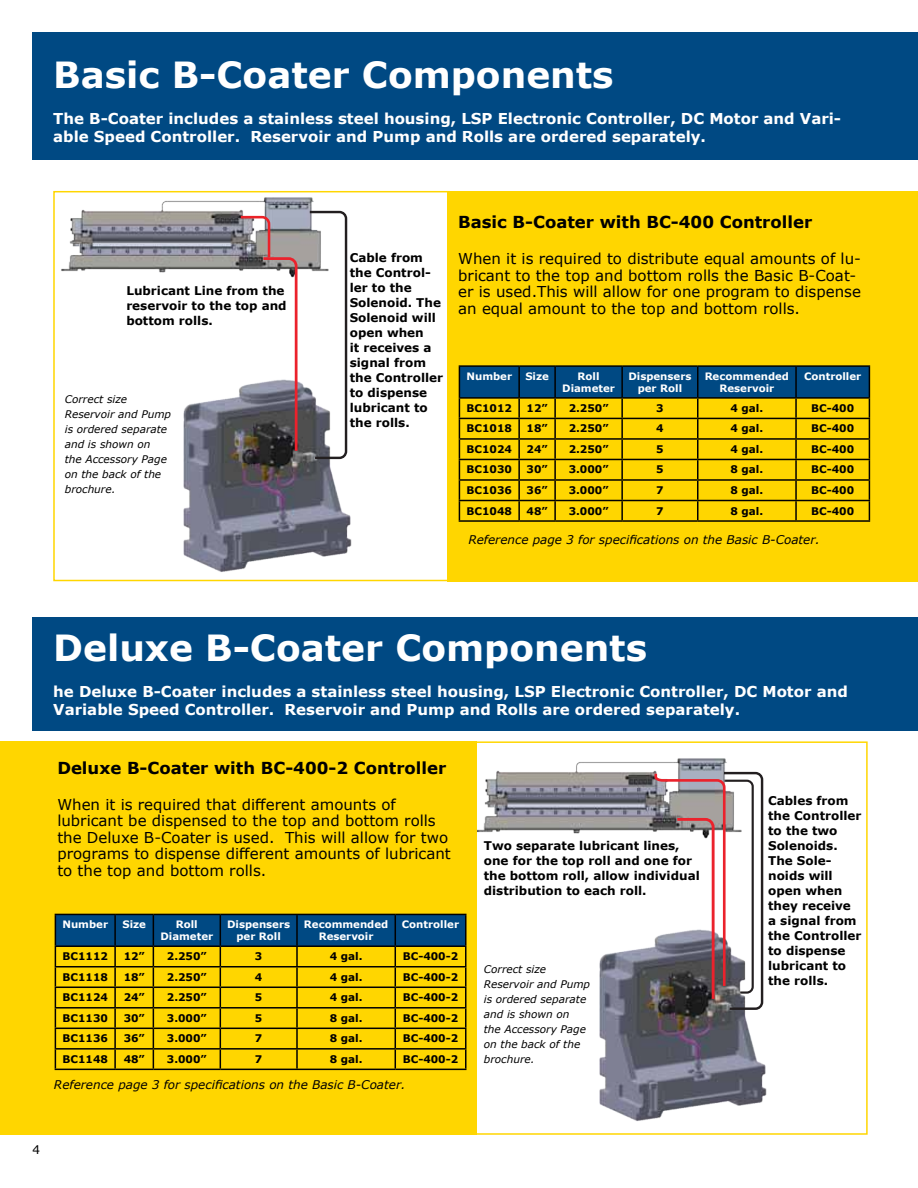
<style>
.page{position:relative;width:918px;height:1188px;background:#fff}
.page>*{position:absolute;margin:0;border:0;box-sizing:border-box;transform-origin:0 0}
.t1{font:700 36px "Verdana";color:#fff}
.t2{font:700 16.5px "Verdana";color:#000}
.t3{font:15px/16.5px "Verdana";color:#000}
.t4{font:700 15px/18px "Verdana";color:#fff}
.t5{font:700 12px/15px "Verdana";color:#000}
.t6{font:italic 12px "Verdana";color:#000}
.t7{font:12px "Verdana";color:#000}
.t8{font:700 10.5px "Verdana";color:#000}
.t9{font:italic 10.5px/15px "Verdana";color:#000}
.t10{font:700 10.2px/12px "Verdana";color:#fff;text-align:center}
</style>
<div class="page">
<div style="left:469px;top:741px;width:399px;height:394px;border:2px solid #ffd600"></div>
<div style="left:53px;top:191px;width:397px;height:390px;border:2px solid #ffd600"></div>
<div style="left:32px;top:32px;width:886px;height:128px;background:#004983"></div>
<div style="left:32px;top:617px;width:886px;height:114px;background:#004983"></div>
<img style="left:61px;top:197px;width:253px;height:76px">
<img style="left:183px;top:382px;width:169px;height:190px">
<svg style="left:307px;top:210px;width:41px;height:250px"></svg>
<svg style="left:238px;top:215px;width:61px;height:239px"></svg>
<img style="left:599px;top:947px;width:168px;height:174px">
<img style="left:476px;top:755px;width:251px;height:87px">
<svg style="left:653px;top:771px;width:112px;height:240px"></svg>
<div style="left:447px;top:191px;width:470px;height:390px;background:#ffd600"></div>
<div style="left:0;top:741px;width:476px;height:394px;background:#ffd600"></div>
<hr style="left:459px;top:365px;width:60px;height:2px;background:#000">
<hr style="left:519px;top:365px;width:36px;height:2px;background:#000">
<hr style="left:555px;top:365px;width:67px;height:2px;background:#000">
<hr style="left:622px;top:365px;width:76px;height:2px;background:#000">
<hr style="left:698px;top:365px;width:98px;height:2px;background:#000">
<hr style="left:796px;top:365px;width:74px;height:2px;background:#000">
<hr style="left:459px;top:520px;width:60px;height:2px;background:#000">
<hr style="left:519px;top:520px;width:36px;height:2px;background:#000">
<hr style="left:555px;top:520px;width:67px;height:2px;background:#000">
<hr style="left:622px;top:520px;width:76px;height:2px;background:#000">
<hr style="left:698px;top:520px;width:98px;height:2px;background:#000">
<hr style="left:796px;top:520px;width:74px;height:2px;background:#000">
<svg style="left:459px;top:366px;width:411px;height:154px"></svg>
<hr style="left:622px;top:500px;width:76px;height:1px;background:#000">
<hr style="left:55px;top:1069px;width:60px;height:1px;background:#000">
<hr style="left:115px;top:1069px;width:38px;height:1px;background:#000">
<hr style="left:153px;top:1069px;width:67px;height:1px;background:#000">
<hr style="left:220px;top:1069px;width:77px;height:1px;background:#000">
<hr style="left:297px;top:1069px;width:98px;height:1px;background:#000">
<hr style="left:395px;top:1069px;width:71px;height:1px;background:#000">
<svg style="left:55px;top:914px;width:411px;height:155px"></svg>
<hr style="left:220px;top:1048px;width:77px;height:2px;background:#000">
<h1 class="t1" style="left:53px;top:50px;width:562px">Basic B-Coater Components</h1>
<p class="t4" style="left:53px;top:110px;width:789px">The B-Coater includes a stainless steel housing, LSP Electronic Controller, DC Motor and Vari&shy;able Speed Controller. Reservoir and Pump and Rolls are ordered separately.</p>
<p class="t5" style="left:126px;top:283px;width:162px">Lubricant Line from the reservoir to the top and bottom rolls.</p>
<p class="t9" style="left:65px;top:392px;width:108px">Correct size<br>Reservoir and Pump is ordered separate and is shown on<br>the Accessory Page on the back of the brochure.</p>
<p class="t5" style="left:350px;top:250px;width:95px">Cable from the Control&shy;ler to the<br>Solenoid. The<br>Solenoid will open when<br>it receives a signal from the Controller to dispense lubricant to the rolls.</p>
<h2 class="t2" style="left:458px;top:210px;width:356px">Basic B-Coater with BC-400 Controller</h2>
<p class="t3" style="left:458px;top:251px;width:404px">When it is required to distribute equal amounts of lu&shy;bricant to the top and bottom rolls the Basic B-Coat&shy;er is used.This will allow for one program to dispense an equal amount to the top and bottom rolls.</p>
<p class="t10" style="left:466px;top:370px;width:47px">Number</p>
<p class="t10" style="left:525px;top:370px;width:25px">Size</p>
<p class="t10" style="left:562px;top:370px;width:54px">Roll<br>Diameter</p>
<p class="t10" style="left:628px;top:370px;width:65px">Dispensers per Roll</p>
<p class="t10" style="left:705px;top:370px;width:86px">Recommended<br>Reservoir</p>
<p class="t10" style="left:804px;top:370px;width:59px">Controller</p>
<p class="t8" style="left:467px;top:401px;width:47px">BC1012</p>
<p class="t8" style="left:527px;top:401px;width:23px">12”</p>
<p class="t8" style="left:569px;top:401px;width:41px">2.250”</p>
<p class="t8" style="left:656px;top:401px;width:9px">3</p>
<p class="t8" style="left:731px;top:401px;width:34px">4 gal.</p>
<p class="t8" style="left:811px;top:401px;width:45px">BC-400</p>
<p class="t8" style="left:467px;top:421px;width:47px">BC1018</p>
<p class="t8" style="left:527px;top:421px;width:23px">18”</p>
<p class="t8" style="left:569px;top:421px;width:41px">2.250”</p>
<p class="t8" style="left:656px;top:421px;width:9px">4</p>
<p class="t8" style="left:731px;top:421px;width:34px">4 gal.</p>
<p class="t8" style="left:811px;top:421px;width:45px">BC-400</p>
<p class="t8" style="left:467px;top:442px;width:47px">BC1024</p>
<p class="t8" style="left:527px;top:442px;width:23px">24”</p>
<p class="t8" style="left:569px;top:442px;width:41px">2.250”</p>
<p class="t8" style="left:656px;top:442px;width:9px">5</p>
<p class="t8" style="left:731px;top:442px;width:34px">4 gal.</p>
<p class="t8" style="left:811px;top:442px;width:45px">BC-400</p>
<p class="t8" style="left:467px;top:462px;width:47px">BC1030</p>
<p class="t8" style="left:527px;top:462px;width:23px">30”</p>
<p class="t8" style="left:569px;top:462px;width:41px">3.000”</p>
<p class="t8" style="left:656px;top:462px;width:9px">5</p>
<p class="t8" style="left:731px;top:462px;width:34px">8 gal.</p>
<p class="t8" style="left:811px;top:462px;width:45px">BC-400</p>
<p class="t8" style="left:467px;top:483px;width:47px">BC1036</p>
<p class="t8" style="left:527px;top:483px;width:23px">36”</p>
<p class="t8" style="left:569px;top:483px;width:41px">3.000”</p>
<p class="t8" style="left:656px;top:483px;width:9px">7</p>
<p class="t8" style="left:731px;top:483px;width:34px">8 gal.</p>
<p class="t8" style="left:811px;top:483px;width:45px">BC-400</p>
<p class="t8" style="left:467px;top:503px;width:47px">BC1048</p>
<p class="t8" style="left:527px;top:503px;width:23px">48”</p>
<p class="t8" style="left:569px;top:503px;width:41px">3.000”</p>
<p class="t8" style="left:656px;top:503px;width:9px">7</p>
<p class="t8" style="left:731px;top:503px;width:34px">8 gal.</p>
<p class="t8" style="left:811px;top:503px;width:45px">BC-400</p>
<p class="t6" style="left:468px;top:531px;width:353px">Reference page 3 for specifications on the Basic B-Coater.</p>
<h1 class="t1" style="left:53px;top:623px;width:595px">Deluxe B-Coater Components</h1>
<p class="t4" style="left:53px;top:682px;width:796px">he Deluxe B-Coater includes a stainless steel housing, LSP Electronic Controller, DC Motor and<br>Variable Speed Controller. Reservoir and Pump and Rolls are ordered separately.</p>
<h2 class="t2" style="left:57px;top:756px;width:390px">Deluxe B-Coater with BC-400-2 Controller</h2>
<p class="t3" style="left:57px;top:796px;width:395px">When it is required that different amounts of lubricant be dispensed to the top and bottom rolls the Deluxe B-Coater is used. This will allow for two programs to dispense different amounts of lubricant to the top and bottom rolls.</p>
<p class="t10" style="left:62px;top:918px;width:47px">Number</p>
<p class="t10" style="left:122px;top:918px;width:25px">Size</p>
<p class="t10" style="left:160px;top:918px;width:54px">Roll<br>Diameter</p>
<p class="t10" style="left:227px;top:918px;width:65px">Dispensers per Roll</p>
<p class="t10" style="left:304px;top:918px;width:86px">Recommended<br>Reservoir</p>
<p class="t10" style="left:402px;top:918px;width:59px">Controller</p>
<p class="t8" style="left:63px;top:949px;width:47px">BC1112</p>
<p class="t8" style="left:124px;top:949px;width:23px">12”</p>
<p class="t8" style="left:167px;top:949px;width:41px">2.250”</p>
<p class="t8" style="left:255px;top:949px;width:9px">3</p>
<p class="t8" style="left:330px;top:949px;width:34px">4 gal.</p>
<p class="t8" style="left:403px;top:949px;width:57px">BC-400-2</p>
<p class="t8" style="left:63px;top:970px;width:47px">BC1118</p>
<p class="t8" style="left:124px;top:970px;width:23px">18”</p>
<p class="t8" style="left:167px;top:970px;width:41px">2.250”</p>
<p class="t8" style="left:255px;top:970px;width:9px">4</p>
<p class="t8" style="left:330px;top:970px;width:34px">4 gal.</p>
<p class="t8" style="left:403px;top:970px;width:57px">BC-400-2</p>
<p class="t8" style="left:63px;top:990px;width:47px">BC1124</p>
<p class="t8" style="left:124px;top:990px;width:23px">24”</p>
<p class="t8" style="left:167px;top:990px;width:41px">2.250”</p>
<p class="t8" style="left:255px;top:990px;width:9px">5</p>
<p class="t8" style="left:330px;top:990px;width:34px">4 gal.</p>
<p class="t8" style="left:403px;top:990px;width:57px">BC-400-2</p>
<p class="t8" style="left:63px;top:1011px;width:47px">BC1130</p>
<p class="t8" style="left:124px;top:1011px;width:23px">30”</p>
<p class="t8" style="left:167px;top:1011px;width:41px">3.000”</p>
<p class="t8" style="left:255px;top:1011px;width:9px">5</p>
<p class="t8" style="left:330px;top:1011px;width:34px">8 gal.</p>
<p class="t8" style="left:403px;top:1011px;width:57px">BC-400-2</p>
<p class="t8" style="left:63px;top:1031px;width:47px">BC1136</p>
<p class="t8" style="left:124px;top:1031px;width:23px">36”</p>
<p class="t8" style="left:167px;top:1031px;width:41px">3.000”</p>
<p class="t8" style="left:255px;top:1031px;width:9px">7</p>
<p class="t8" style="left:330px;top:1031px;width:34px">8 gal.</p>
<p class="t8" style="left:403px;top:1031px;width:57px">BC-400-2</p>
<p class="t8" style="left:63px;top:1052px;width:47px">BC1148</p>
<p class="t8" style="left:124px;top:1052px;width:23px">48”</p>
<p class="t8" style="left:167px;top:1052px;width:41px">3.000”</p>
<p class="t8" style="left:255px;top:1052px;width:9px">7</p>
<p class="t8" style="left:330px;top:1052px;width:34px">8 gal.</p>
<p class="t8" style="left:403px;top:1052px;width:57px">BC-400-2</p>
<p class="t6" style="left:54px;top:1076px;width:353px">Reference page 3 for specifications on the Basic B-Coater.</p>
<p class="t5" style="left:484px;top:838px;width:217px">Two separate lubricant lines, one for the top roll and one for the bottom roll, allow individual distribution to each roll.</p>
<p class="t9" style="left:484px;top:961px;width:108px">Correct size<br>Reservoir and Pump is ordered separate and is shown on<br>the Accessory Page on the back of the brochure.</p>
<p class="t5" style="left:768px;top:793px;width:95px">Cables from the Controller to the two<br>Solenoids.<br>The Sole&shy;noids will open when they receive a signal from the Controller to dispense lubricant to the rolls.</p>
<p class="t7" style="left:32px;top:1141px;width:9px">4</p>
</div>
